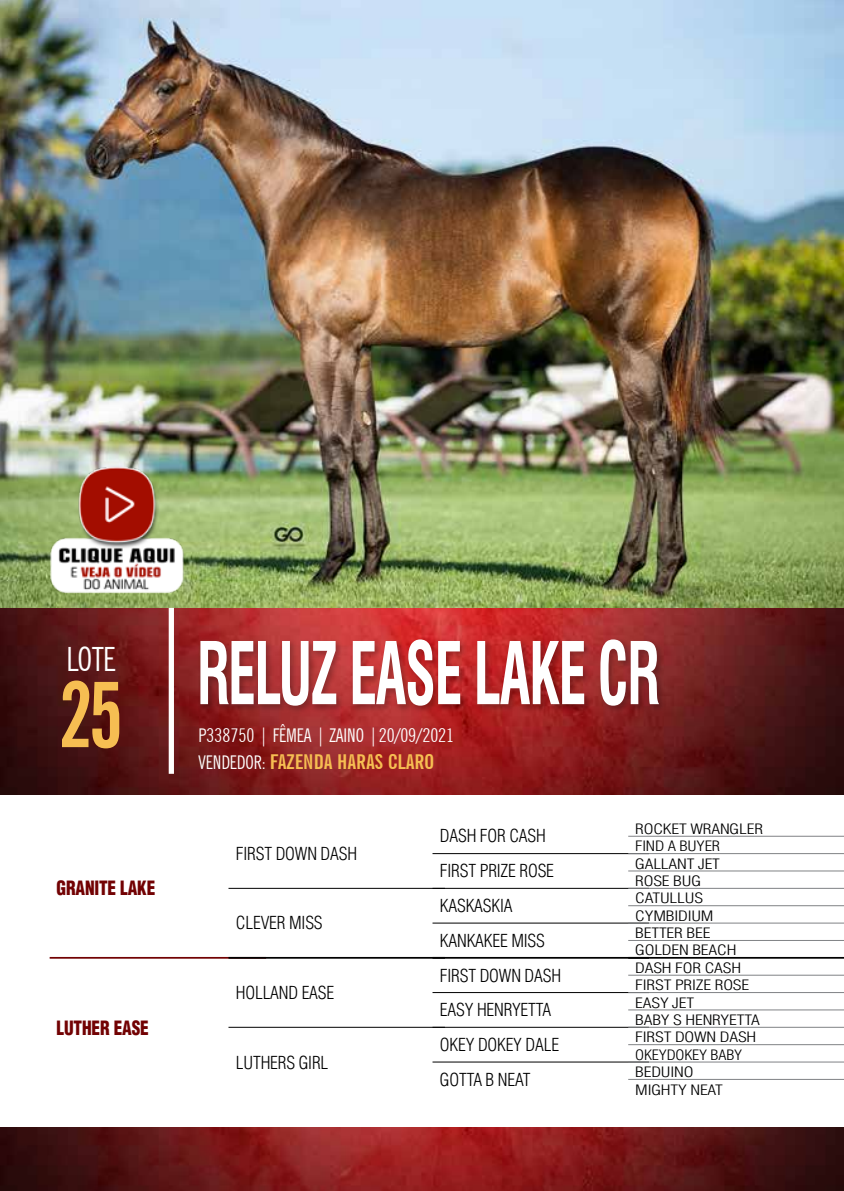
<style>
.page{position:relative;width:844px;height:1191px;background:#fff}
.page>*{position:absolute;margin:0;border:0;box-sizing:border-box;transform-origin:0 0}
.t1{font:700 extra-condensed 90.12px "News Gothic BT";color:#f6be52}
.t2{font:700 condensed 84px "Swiss 721 BT";letter-spacing:-.025em;color:#fff;scale:.67 1}
.t3{font:extra-condensed 33.43px "News Gothic BT";color:#fff;scale:1.11 1}
.t4{font:700 extra-condensed 20.47px "News Gothic BT";color:#f6be52;scale:1.11 1}
.t5{font:900 condensed 19.25px "Helvetica LT Std";letter-spacing:-.01em;color:#720203;scale:.9 1}
.t6{font:extra-condensed 18.9px "News Gothic BT";color:#fff;scale:1.11 1}
.t7{font:300 condensed 17.5px/34.8px "Helvetica LT Std";letter-spacing:-.01em;color:#000}
.t8{font:300 condensed 14px/17.3px "Helvetica LT Std";letter-spacing:-.01em;color:#000;scale:1.25 1}
.s1{font-weight:400;font-size:18.9px;color:#fff}
</style>
<div class="page">
<img style="left:0;top:0;width:843px;height:794px">
<div style="left:198px;top:637px;width:469px;height:77px;background:#000;opacity:.25"></div>
<hr style="left:50px;top:957px;width:216px;height:1px;background:#720203">
<hr style="left:228px;top:888px;width:217px;height:1px;background:#000">
<hr style="left:228px;top:1026px;width:217px;height:1px;background:#000">
<hr style="left:228px;top:957px;width:217px;height:1px;background:#000">
<hr style="left:432px;top:853px;width:216px;height:1px;background:#000">
<hr style="left:432px;top:888px;width:216px;height:1px;background:#000">
<hr style="left:432px;top:922px;width:216px;height:1px;background:#000">
<hr style="left:432px;top:992px;width:216px;height:1px;background:#000">
<hr style="left:432px;top:1026px;width:216px;height:1px;background:#000">
<hr style="left:432px;top:1061px;width:216px;height:1px;background:#000">
<hr style="left:432px;top:957px;width:216px;height:1px;background:#000">
<hr style="left:628px;top:835px;width:215px;height:1px;background:#808285">
<hr style="left:628px;top:853px;width:215px;height:1px;background:#808285">
<hr style="left:628px;top:870px;width:215px;height:1px;background:#808285">
<hr style="left:628px;top:888px;width:215px;height:1px;background:#808285">
<hr style="left:628px;top:905px;width:215px;height:1px;background:#808285">
<hr style="left:628px;top:922px;width:215px;height:1px;background:#808285">
<hr style="left:628px;top:940px;width:215px;height:1px;background:#808285">
<hr style="left:628px;top:974px;width:215px;height:1px;background:#808285">
<hr style="left:628px;top:992px;width:215px;height:1px;background:#808285">
<hr style="left:628px;top:1009px;width:215px;height:1px;background:#808285">
<hr style="left:628px;top:1026px;width:215px;height:1px;background:#808285">
<hr style="left:628px;top:1044px;width:215px;height:1px;background:#808285">
<hr style="left:628px;top:1061px;width:215px;height:1px;background:#808285">
<hr style="left:628px;top:1079px;width:215px;height:1px;background:#808285">
<hr style="left:628px;top:957px;width:215px;height:1px;background:#000">
<div style="left:169px;top:608px;width:5px;height:166px;background:#fff"></div>
<img style="left:0;top:1127px;width:843px;height:64px">
<img style="left:37px;top:461px;width:160px;height:141px">
<h3 class="t3" style="left:66px;top:639px;width:46px">LOTE</h3>
<h1 class="t1" style="left:58px;top:660px;width:66px">25</h1>
<h3 class="t5" style="left:57px;top:875px;width:111px">GRANITE LAKE</h3>
<h3 class="t5" style="left:57px;top:1015px;width:104px">LUTHER EASE</h3>
<h2 class="t2" style="left:197px;top:623px;width:692px">RELUZ EASE LAKE CR</h2>
<h3 class="t6" style="left:198px;top:723px;width:232px">P338750 | FÊMEA | ZAINO |20/09/2021</h3>
<h3 class="t4" style="left:198px;top:749px;width:214px"><span class="s1">VENDEDOR:</span> FAZENDA HARAS CLARO</h3>
<p class="t7" style="left:236px;top:836px;width:123px">FIRST DOWN DASH</p>
<p class="t7" style="left:236px;top:905px;width:88px">CLEVER MISS</p>
<p class="t7" style="left:236px;top:975px;width:100px">HOLLAND EASE</p>
<p class="t7" style="left:236px;top:1044px;width:94px">LUTHERS GIRL</p>
<p class="t7" style="left:440px;top:818px;width:123px">DASH FOR CASH<br>FIRST PRIZE ROSE<br>KASKASKIA<br>KANKAKEE MISS<br>FIRST DOWN DASH<br>EASY HENRYETTA<br>OKEY DOKEY DALE<br>GOTTA B NEAT</p>
<p class="t8" style="left:635px;top:820px;width:104px">ROCKET WRANGLER<br>FIND A BUYER<br>GALLANT JET<br>ROSE BUG<br>CATULLUS<br>CYMBIDIUM<br>BETTER BEE<br>GOLDEN BEACH<br>DASH FOR CASH<br>FIRST PRIZE ROSE<br>EASY JET<br>BABY S HENRYETTA<br>FIRST DOWN DASH<br>OKEYDOKEY BABY<br>BEDUINO<br>MIGHTY NEAT</p>
</div>
